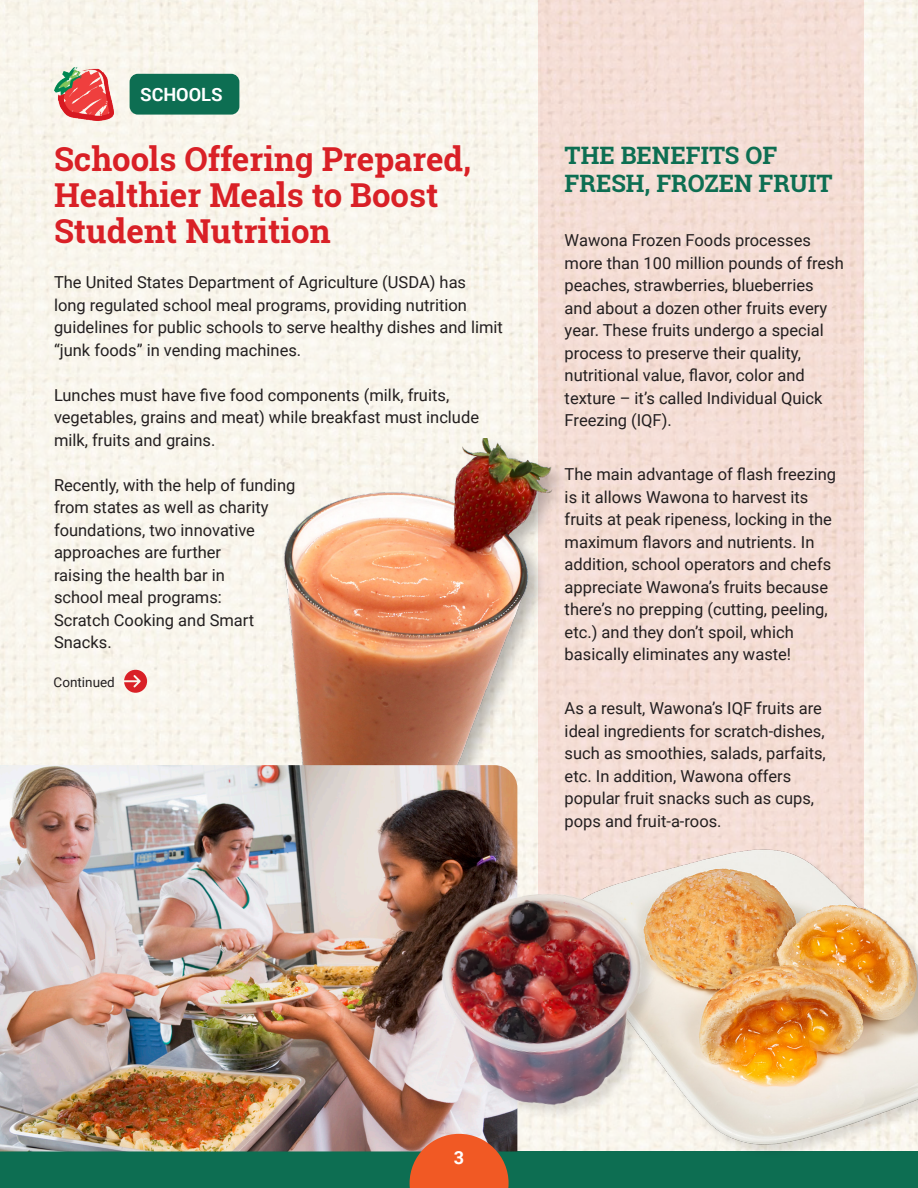
<style>
.page{position:relative;width:918px;height:1188px;background:#fff}
.page>*{position:absolute;margin:0;border:0;box-sizing:border-box;transform-origin:0 0}
.t1{font:700 33px/36px "Roboto Slab";color:#d92026}
.Paragraph_Style_1{font:700 24px/28.5px "Roboto Slab";color:#0d6e52}
.t2{font:700 18.3px "Roboto";color:#fff}
.t3{font:700 18px "Roboto";color:#fff}
.Paragraph_Style_3{font:16.5px/22.5px "Roboto";color:#231f20}
.Paragraph_Style_3-2{font:13.5px "Roboto";color:#231f20}
</style>
<div class="page">
<img style="left:0;top:0;width:918px;height:1152px">
<div style="left:130px;top:74px;width:109px;height:41px;background:#0d6e52;border-radius:8px"></div>
<div style="left:0;top:1152px;width:918px;height:36px;background:#0d6e52"></div>
<img style="left:54px;top:68px;width:60px;height:53px">
<svg style="left:124px;top:670px;width:23px;height:23px"></svg>
<div style="left:280px;top:435px;width:290px;height:448px;background:#231f20;opacity:.3"></div>
<img style="left:281px;top:439px;width:274px;height:367px">
<img style="left:0;top:765px;width:517px;height:386px">
<img style="left:475px;top:806px;width:443px;height:346px">
<img style="left:425px;top:870px;width:243px;height:262px">
<svg style="left:410px;top:1134px;width:99px;height:54px"></svg>
<p class="t2" style="left:140px;top:82px;width:84px">SCHOOLS</p>
<p class="t1" style="left:54px;top:141px;width:419px">Schools Offering Prepared,<br>Healthier Meals to Boost<br>Student Nutrition</p>
<p class="Paragraph_Style_3" style="left:54px;top:271px;width:450px">The United States Department of Agriculture (USDA) has<br>long regulated school meal programs, providing nutrition guidelines for public schools to serve healthy dishes and limit “junk foods” in vending machines.</p>
<p class="Paragraph_Style_3" style="left:54px;top:383px;width:427px">Lunches must have five food components (milk, fruits, vegetables, grains and meat) while breakfast must include milk, fruits and grains.</p>
<p class="Paragraph_Style_3" style="left:54px;top:473px;width:243px">Recently, with the help of funding from states as well as charity foundations, two innovative approaches are further<br>raising the health bar in<br>school meal programs:<br>Scratch Cooking and Smart<br>Snacks.</p>
<p class="Paragraph_Style_3-2" style="left:54px;top:673px;width:63px">Continued</p>
<p class="Paragraph_Style_1" style="left:565px;top:141px;width:269px">THE BENEFITS OF<br>FRESH, FROZEN FRUIT</p>
<p class="Paragraph_Style_3" style="left:565px;top:229px;width:281px">Wawona Frozen Foods processes more than 100 million pounds of fresh peaches, strawberries, blueberries and about a dozen other fruits every year. These fruits undergo a special process to preserve their quality, nutritional value, flavor, color and texture – it’s called Individual Quick Freezing (IQF).</p>
<p class="Paragraph_Style_3" style="left:565px;top:463px;width:273px">The main advantage of flash freezing is it allows Wawona to harvest its fruits at peak ripeness, locking in the maximum flavors and nutrients. In addition, school operators and chefs appreciate Wawona’s fruits because there’s no prepping (cutting, peeling, etc.) and they don’t spoil, which basically eliminates any waste!</p>
<p class="Paragraph_Style_3" style="left:565px;top:697px;width:263px">As a result, Wawona’s IQF fruits are ideal ingredients for scratch-dishes, such as smoothies, salads, parfaits, etc. In addition, Wawona offers popular fruit snacks such as cups, pops and fruit-a-roos.</p>
<p class="t3" style="left:454px;top:1145px;width:12px">3</p>
<p class="t3" style="left:454px;top:1145px;width:12px">4</p>
</div>
